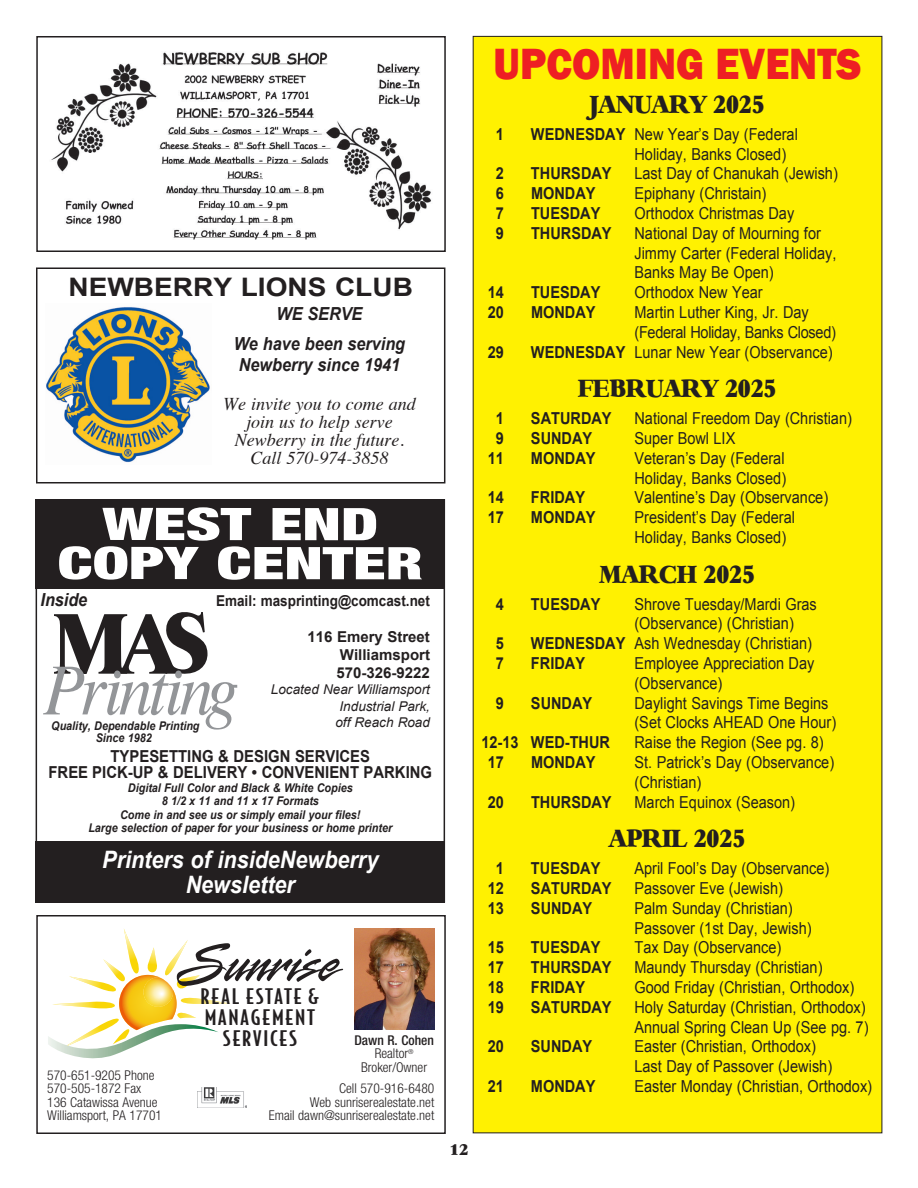
<style>
.page{position:relative;width:918px;height:1188px;background:#fff}
.page>*{position:absolute;margin:0;border:0;box-sizing:border-box;transform-origin:0 0}
.t1{font:82.65px "Old Baskerville";color:#231f20}
.t2{font:900 condensed 45px/39px "Helvetica Neue LT Pro";color:#fff;text-align:center;scale:1.45 1}
.t3{font:800 45px "Franklin Gothic";color:#ee1f23;scale:.91 1}
.t4{font:700 25.5px "Arial";color:#231f20;scale:1.1 1}
.t5{font:24px "Bianca";color:#231f20;scale:.88 1}
.t6{font:italic 700 24px/25.5px "Arial";color:#fff;text-align:center;scale:.9 1}
.t7{font:500 20.4px/20.7px "Bodega Sans";letter-spacing:.075em;color:#231f20;text-align:center;scale:1.2 1}
.t8{font:italic 18px/18px "Times";color:#231f20;text-align:center}
.t9{font:italic 700 18px/30px "Arial";color:#231f20;text-align:center;scale:.9 1}
.t10{font:16.5px/19.8px "Arial";color:#231f20;scale:.88 1}
.t11{font:700 16.5px "Arial";color:#231f20;scale:.88 1}
.t12{font:700 16.5px/16.5px "Arial";color:#231f20;text-align:center;scale:.9 1}
.t13{font:16.5px/19.8px "Arial";letter-spacing:-.02em;color:#231f20;scale:.88 1}
.t14{font:700 15px/18px "Arial";color:#231f20;text-align:justify}
.t15{font:700 15px "Arial";color:#231f20;scale:.9 1}
.t16{font:15px "Bianca";color:#231f20}
.t17{font:300 condensed 13.5px/13.5px "Helvetica Neue LT Pro";color:#231f20}
.t18{font:italic 13.5px/16.2px "Arial";color:#231f20;text-align:right}
.t19{font:italic 700 12px/13.5px "Arial";color:#231f20;text-align:center;scale:.9 1}
.s1{font-weight:500}
.s2{font-weight:700}
</style>
<div class="page">
<div style="left:473px;top:36px;width:409px;height:1097px;background:#fff101"></div>
<img style="left:51px;top:52px;width:380px;height:188px">
<div style="left:36px;top:36px;width:410px;height:216px;border:2px solid #231f20"></div>
<div style="left:36px;top:499px;width:409px;height:90px;background:#231f20"></div>
<svg style="left:43px;top:667px;width:194px;height:63px"></svg>
<div style="left:36px;top:841px;width:409px;height:62px;background:#231f20"></div>
<div style="left:36px;top:267px;width:409px;height:216px;border:2px solid #231f20"></div>
<img style="left:46px;top:307px;width:164px;height:156px">
<div style="left:36px;top:915px;width:410px;height:219px;border:2px solid #231f20"></div>
<svg style="left:48px;top:929px;width:295px;height:130px"></svg>
<img style="left:355px;top:929px;width:79px;height:100px">
<img style="left:197px;top:1088px;width:49px;height:20px">
<h3 class="t4" style="left:69px;top:270px;width:315px">NEWBERRY LIONS CLUB</h3>
<p class="t9" style="left:234px;top:299px;width:192px">WE SERVE<br>We have been serving</p>
<p class="t9" style="left:239px;top:350px;width:181px">Newberry since 1941</p>
<p class="t8" style="left:223px;top:393px;width:194px">We invite you to come and join us to help serve<br>Newberry in the future.<br>Call 570-974-3858</p>
<h2 class="t2" style="left:58px;top:504px;width:254px">WEST END<br>COPY CENTER</h2>
<p class="t9" style="left:41px;top:585px;width:54px">Inside</p>
<p class="t15" style="left:216px;top:591px;width:239px">Email: masprinting@comcast.net</p>
<p class="t14" style="left:337px;top:629px;width:95px;text-indent:-29px">116 Emery Street Williamsport 570-326-9222</p>
<p class="t18" style="left:271px;top:682px;width:161px">Located Near Williamsport<br>Industrial Park,<br>off Reach Road</p>
<h1 class="t1" style="left:53px;top:604px;width:158px">MAS</h1>
<p class="t19" style="left:51px;top:720px;width:166px;line-height:12px">Quality, Dependable Printing<br>Since 1982</p>
<p class="t12" style="left:49px;top:748px;width:428px">TYPESETTING &amp; DESIGN SERVICES<br>FREE PICK-UP &amp; DELIVERY • CONVENIENT PARKING</p>
<p class="t19" style="left:88px;top:781px;width:339px">Digital Full Color and Black &amp; White Copies<br>8 1/2 x 11 and 11 x 17 Formats<br>Come in and see us or simply email your files!<br>Large selection of paper for your business or home printer</p>
<h3 class="t6" style="left:102px;top:847px;width:308px">Printers of insideNewberry<br>Newsletter</h3>
<p class="t17" style="left:47px;top:1068px;width:109px">570-651-9205 Phone<br>570-505-1872 Fax</p>
<p class="t7" style="left:201px;top:986px;width:100px">REAL ESTATE &amp;<br>MANAGEMENT<br>SERVICES</p>
<p class="t17" style="left:354px;top:1033px;width:81px;text-align:center"><span class="s1">Dawn R. Cohen<br></span>Realtor<sup>®<br></sup>Broker/Owner</p>
<p class="t17" style="left:339px;top:1082px;width:97px">Cell 570-916-6480</p>
<p class="t17" style="left:47px;top:1095px;width:112px">136 Catawissa Avenue</p>
<p class="t17" style="left:310px;top:1095px;width:126px">Web sunriserealestate.net</p>
<p class="t17" style="left:47px;top:1109px;width:116px">Williamsport, PA 17701</p>
<p class="t17" style="left:269px;top:1109px;width:167px">Email dawn@sunriserealestate.net</p>
<h2 class="t3" style="left:494px;top:35px;width:406px">UPCOMING EVENTS</h2>
<h3 class="t5" style="left:590px;top:92px;width:200px">JANUARY 2025</h3>
<p class="t11" style="left:496px;top:123px;width:11px">1</p>
<p class="t10" style="left:634px;top:124px;width:187px;text-indent:-103px"><span class="s2">WEDNESDAY</span> New Year’s Day (Federal<br>Holiday, Banks Closed)</p>
<p class="t11" style="left:496px;top:163px;width:11px">2</p>
<p class="t11" style="left:531px;top:163px;width:93px">THURSDAY</p>
<p class="t10" style="left:634px;top:164px;width:233px">Last Day of Chanukah (Jewish)</p>
<p class="t11" style="left:496px;top:183px;width:11px">6</p>
<p class="t11" style="left:531px;top:183px;width:75px">MONDAY</p>
<p class="t10" style="left:635px;top:184px;width:151px">Epiphany (Christain)</p>
<p class="t11" style="left:496px;top:202px;width:11px">7</p>
<p class="t11" style="left:531px;top:202px;width:80px">TUESDAY</p>
<p class="t10" style="left:635px;top:204px;width:183px">Orthodox Christmas Day</p>
<p class="t11" style="left:496px;top:222px;width:11px">9</p>
<p class="t11" style="left:531px;top:222px;width:93px">THURSDAY</p>
<p class="t10" style="left:635px;top:223px;width:231px">National Day of Mourning for<br>Jimmy Carter (Federal Holiday,<br>Banks May Be Open)</p>
<p class="t11" style="left:488px;top:282px;width:20px">14</p>
<p class="t11" style="left:531px;top:282px;width:80px">TUESDAY</p>
<p class="t10" style="left:635px;top:283px;width:147px">Orthodox New Year</p>
<p class="t11" style="left:488px;top:301px;width:20px">20</p>
<p class="t11" style="left:531px;top:301px;width:75px">MONDAY</p>
<p class="t13" style="left:635px;top:303px;width:230px">Martin Luther King, Jr. Day (Federal Holiday, Banks Closed)</p>
<p class="t11" style="left:488px;top:341px;width:20px">29</p>
<p class="t10" style="left:531px;top:342px;width:344px"><span class="s2">WEDNESDAY</span> Lunar New Year (Observance)</p>
<h3 class="t5" style="left:578px;top:376px;width:227px">FEBRUARY 2025</h3>
<p class="t11" style="left:496px;top:408px;width:11px">1</p>
<p class="t11" style="left:531px;top:408px;width:93px">SATURDAY</p>
<p class="t10" style="left:634px;top:409px;width:249px">National Freedom Day (Christian)</p>
<p class="t11" style="left:496px;top:427px;width:11px">9</p>
<p class="t11" style="left:531px;top:427px;width:71px">SUNDAY</p>
<p class="t10" style="left:634px;top:429px;width:116px">Super Bowl LIX</p>
<p class="t11" style="left:488px;top:447px;width:20px">11</p>
<p class="t11" style="left:531px;top:447px;width:75px">MONDAY</p>
<p class="t10" style="left:634px;top:448px;width:174px">Veteran’s Day (Federal<br>Holiday, Banks Closed)</p>
<p class="t11" style="left:488px;top:487px;width:20px">14</p>
<p class="t11" style="left:531px;top:487px;width:63px">FRIDAY</p>
<p class="t10" style="left:634px;top:488px;width:222px">Valentine’s Day (Observance)</p>
<p class="t11" style="left:488px;top:507px;width:20px">17</p>
<p class="t11" style="left:531px;top:507px;width:75px">MONDAY</p>
<p class="t10" style="left:634px;top:508px;width:184px">President’s Day (Federal<br>Holiday, Banks Closed)</p>
<h3 class="t5" style="left:599px;top:562px;width:178px">MARCH 2025</h3>
<p class="t11" style="left:496px;top:593px;width:11px">4</p>
<p class="t11" style="left:531px;top:593px;width:80px">TUESDAY</p>
<p class="t10" style="left:634px;top:594px;width:209px">Shrove Tuesday/Mardi Gras (Observance) (Christian)</p>
<p class="t11" style="left:496px;top:633px;width:11px">5</p>
<p class="t10" style="left:531px;top:634px;width:321px"><span class="s2">WEDNESDAY</span> Ash Wednesday (Christian)</p>
<p class="t11" style="left:496px;top:652px;width:11px">7</p>
<p class="t11" style="left:531px;top:652px;width:63px">FRIDAY</p>
<p class="t10" style="left:634px;top:654px;width:206px">Employee Appreciation Day (Observance)</p>
<p class="t11" style="left:496px;top:692px;width:11px">9</p>
<p class="t11" style="left:531px;top:692px;width:71px">SUNDAY</p>
<p class="t10" style="left:634px;top:693px;width:231px">Daylight Savings Time Begins (Set Clocks AHEAD One Hour)</p>
<p class="t11" style="left:482px;top:732px;width:148px">12-13 WED-THUR</p>
<p class="t10" style="left:634px;top:733px;width:217px">Raise the Region (See pg. 8)</p>
<p class="t11" style="left:488px;top:751px;width:20px">17</p>
<p class="t11" style="left:531px;top:751px;width:75px">MONDAY</p>
<p class="t10" style="left:635px;top:753px;width:228px">St. Patrick’s Day (Observance) (Christian)</p>
<p class="t11" style="left:488px;top:791px;width:20px">20</p>
<p class="t11" style="left:531px;top:791px;width:93px">THURSDAY</p>
<p class="t10" style="left:635px;top:792px;width:184px">March Equinox (Season)</p>
<h3 class="t5" style="left:609px;top:826px;width:156px">APRIL 2025</h3>
<p class="t11" style="left:496px;top:858px;width:11px">1</p>
<p class="t11" style="left:531px;top:858px;width:80px">TUESDAY</p>
<p class="t10" style="left:634px;top:859px;width:223px">April Fool’s Day (Observance)</p>
<p class="t11" style="left:488px;top:877px;width:20px">12</p>
<p class="t11" style="left:531px;top:877px;width:93px">SATURDAY</p>
<p class="t10" style="left:634px;top:879px;width:170px">Passover Eve (Jewish)</p>
<p class="t11" style="left:488px;top:897px;width:20px">13</p>
<p class="t11" style="left:531px;top:897px;width:71px">SUNDAY</p>
<p class="t10" style="left:634px;top:898px;width:203px">Palm Sunday (Christian)<br>Passover (1st Day, Jewish)</p>
<p class="t11" style="left:488px;top:937px;width:20px">15</p>
<p class="t11" style="left:531px;top:937px;width:80px">TUESDAY</p>
<p class="t10" style="left:634px;top:938px;width:168px">Tax Day (Observance)</p>
<p class="t11" style="left:488px;top:957px;width:20px">17</p>
<p class="t11" style="left:531px;top:957px;width:93px">THURSDAY</p>
<p class="t10" style="left:634px;top:958px;width:215px">Maundy Thursday (Christian)</p>
<p class="t11" style="left:488px;top:976px;width:20px">18</p>
<p class="t11" style="left:531px;top:976px;width:63px">FRIDAY</p>
<p class="t10" style="left:634px;top:978px;width:251px">Good Friday (Christian, Orthodox)</p>
<p class="t11" style="left:488px;top:996px;width:20px">19</p>
<p class="t11" style="left:531px;top:996px;width:93px">SATURDAY</p>
<p class="t10" style="left:634px;top:997px;width:267px">Holy Saturday (Christian, Orthodox)<br>Annual Spring Clean Up (See pg. 7)</p>
<p class="t11" style="left:488px;top:1036px;width:20px">20</p>
<p class="t11" style="left:531px;top:1036px;width:71px">SUNDAY</p>
<p class="t10" style="left:634px;top:1037px;width:226px">Easter (Christian, Orthodox)<br>Last Day of Passover (Jewish)</p>
<p class="t11" style="left:488px;top:1075px;width:20px">21</p>
<p class="t11" style="left:531px;top:1075px;width:75px">MONDAY</p>
<p class="t10" style="left:634px;top:1077px;width:272px">Easter Monday (Christian, Orthodox)</p>
<p class="t16" style="left:450px;top:1142px;width:20px">12</p>
</div>
